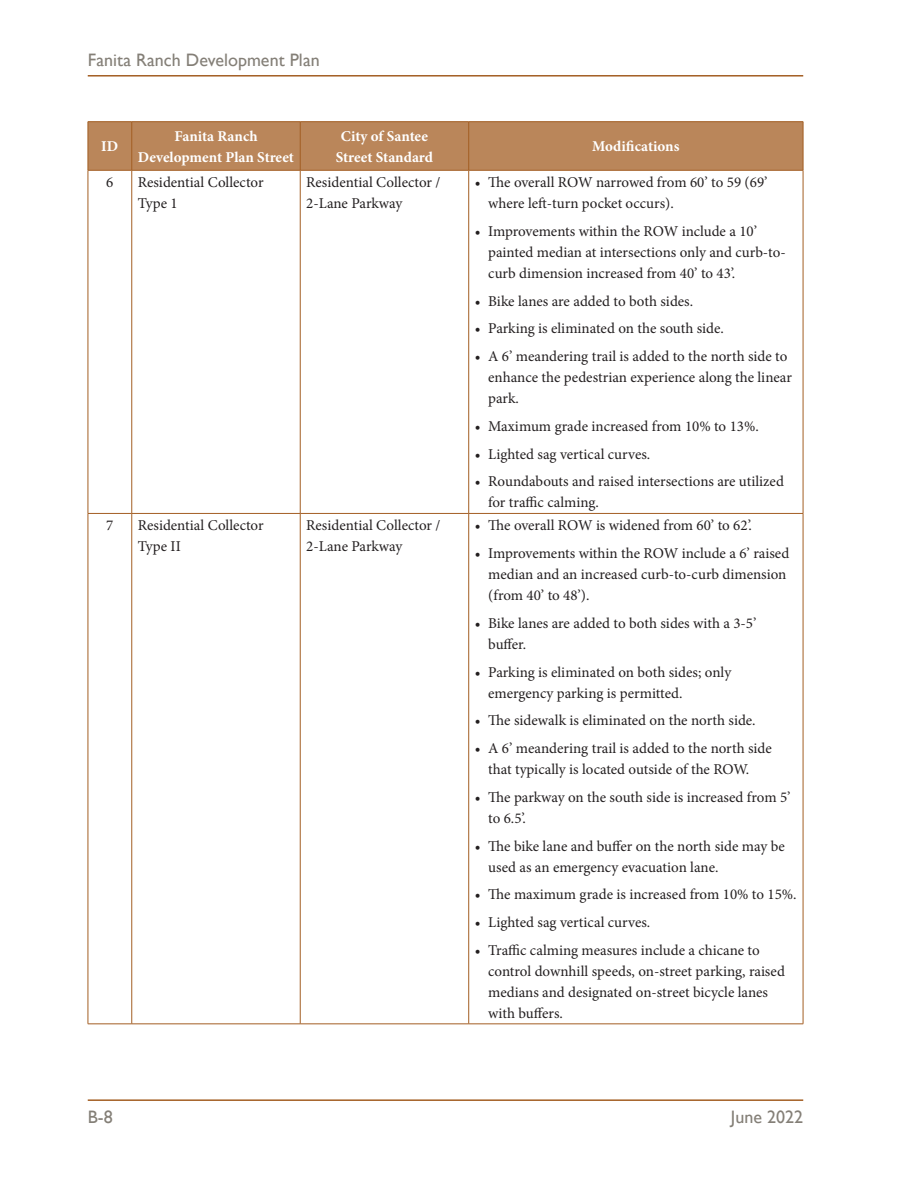
<style>
.page{position:relative;width:918px;height:1188px;background:#fff}
.page>*{position:absolute;margin:0;border:0;box-sizing:border-box;transform-origin:0 0}
.t1{font:18px "Gill Sans";color:#847f77}
.Table_Body{font:15px/21px "Minion Pro";color:#231f20}
.Header_1{font:700 15px "Minion Pro";letter-spacing:-.005em;color:#fff}
</style>
<div class="page">
<hr style="left:88px;top:1099px;width:715px;height:2px;background:#a35e23">
<hr style="left:88px;top:75px;width:715px;height:2px;background:#a35e23">
<div style="left:89px;top:122px;width:714px;height:48px;background:#ba865a"></div>
<hr style="left:88px;top:121px;width:44px;height:1px;background:#a35e23">
<hr style="left:88px;top:122px;width:1px;height:48px;background:#a35e23">
<hr style="left:132px;top:121px;width:168px;height:1px;background:#a35e23">
<hr style="left:132px;top:122px;width:1px;height:48px;background:#a35e23">
<hr style="left:300px;top:121px;width:169px;height:1px;background:#a35e23">
<hr style="left:300px;top:122px;width:1px;height:48px;background:#a35e23">
<hr style="left:469px;top:121px;width:334px;height:1px;background:#a35e23">
<hr style="left:468px;top:122px;width:1px;height:48px;background:#a35e23">
<hr style="left:803px;top:122px;width:1px;height:48px;background:#a35e23">
<hr style="left:88px;top:170px;width:44px;height:1px;background:#a35e23">
<hr style="left:88px;top:170px;width:1px;height:343px;background:#a35e23">
<hr style="left:132px;top:170px;width:168px;height:1px;background:#a35e23">
<hr style="left:132px;top:170px;width:1px;height:343px;background:#a35e23">
<hr style="left:300px;top:170px;width:169px;height:1px;background:#a35e23">
<hr style="left:300px;top:170px;width:1px;height:343px;background:#a35e23">
<hr style="left:469px;top:170px;width:334px;height:1px;background:#a35e23">
<hr style="left:468px;top:170px;width:1px;height:343px;background:#a35e23">
<hr style="left:803px;top:170px;width:1px;height:343px;background:#a35e23">
<hr style="left:88px;top:513px;width:44px;height:1px;background:#a35e23">
<hr style="left:88px;top:514px;width:1px;height:510px;background:#a35e23">
<hr style="left:132px;top:513px;width:168px;height:1px;background:#a35e23">
<hr style="left:132px;top:514px;width:1px;height:510px;background:#a35e23">
<hr style="left:300px;top:513px;width:169px;height:1px;background:#a35e23">
<hr style="left:300px;top:514px;width:1px;height:510px;background:#a35e23">
<hr style="left:469px;top:513px;width:334px;height:1px;background:#a35e23">
<hr style="left:468px;top:514px;width:1px;height:510px;background:#a35e23">
<hr style="left:803px;top:514px;width:1px;height:510px;background:#a35e23">
<hr style="left:88px;top:1024px;width:44px;height:1px;background:#a35e23">
<hr style="left:132px;top:1024px;width:168px;height:1px;background:#a35e23">
<hr style="left:300px;top:1024px;width:169px;height:1px;background:#a35e23">
<hr style="left:469px;top:1024px;width:334px;height:1px;background:#a35e23">
<p class="t1" style="left:88px;top:50px;width:234px">Fanita Ranch Development Plan</p>
<p class="Header_1" style="left:101px;top:136px;width:19px">ID</p>
<p class="Header_1" style="left:174px;top:126px;width:85px">Fanita Ranch</p>
<p class="Header_1" style="left:138px;top:147px;width:158px">Development Plan Street</p>
<p class="Header_1" style="left:341px;top:126px;width:88px">City of Santee</p>
<p class="Header_1" style="left:336px;top:147px;width:99px">Street Standard</p>
<p class="Header_1" style="left:592px;top:136px;width:89px">Modifications</p>
<p class="Table_Body" style="left:106px;top:172px;width:9px">6</p>
<p class="Table_Body" style="left:138px;top:172px;width:127px">Residential Collector<br>Type 1</p>
<p class="Table_Body" style="left:306px;top:172px;width:136px">Residential Collector /<br>2-Lane Parkway</p>
<p class="Table_Body" style="left:488px;top:172px;width:281px;text-indent:-14px">• The overall ROW narrowed from 60’ to 59 (69’ where left-turn pocket occurs).</p>
<p class="Table_Body" style="left:488px;top:221px;width:299px;text-indent:-14px">• Improvements within the ROW include a 10’ painted median at intersections only and curb-to&shy;curb dimension increased from 40’ to 43’.</p>
<p class="Table_Body" style="left:475px;top:290px;width:220px">• Bike lanes are added to both sides.</p>
<p class="Table_Body" style="left:475px;top:318px;width:251px">• Parking is eliminated on the south side.</p>
<p class="Table_Body" style="left:488px;top:346px;width:305px;text-indent:-14px">• A 6’ meandering trail is added to the north side to enhance the pedestrian experience along the linear park.</p>
<p class="Table_Body" style="left:475px;top:416px;width:286px">• Maximum grade increased from 10% to 13%.</p>
<p class="Table_Body" style="left:475px;top:443px;width:177px">• Lighted sag vertical curves.</p>
<p class="Table_Body" style="left:488px;top:471px;width:297px;text-indent:-14px">• Roundabouts and raised intersections are utilized for traffic calming.</p>
<p class="Table_Body" style="left:106px;top:515px;width:9px">7</p>
<p class="Table_Body" style="left:138px;top:515px;width:127px">Residential Collector<br>Type II</p>
<p class="Table_Body" style="left:306px;top:515px;width:136px">Residential Collector /<br>2-Lane Parkway</p>
<p class="Table_Body" style="left:475px;top:515px;width:279px">• The overall ROW is widened from 60’ to 62’.</p>
<p class="Table_Body" style="left:488px;top:543px;width:303px;text-indent:-14px">• Improvements within the ROW include a 6’ raised median and an increased curb-to-curb dimension (from 40’ to 48’).</p>
<p class="Table_Body" style="left:488px;top:613px;width:270px;text-indent:-14px">• Bike lanes are added to both sides with a 3-5’ buffer.</p>
<p class="Table_Body" style="left:488px;top:661px;width:245px;text-indent:-14px">• Parking is eliminated on both sides; only emergency parking is permitted.</p>
<p class="Table_Body" style="left:475px;top:710px;width:282px">• The sidewalk is eliminated on the north side.</p>
<p class="Table_Body" style="left:488px;top:738px;width:285px;text-indent:-14px">• A 6’ meandering trail is added to the north side that typically is located outside of the ROW.</p>
<p class="Table_Body" style="left:488px;top:787px;width:304px;text-indent:-14px">• The parkway on the south side is increased from 5’ to 6.5’.</p>
<p class="Table_Body" style="left:488px;top:835px;width:298px;text-indent:-14px">• The bike lane and buffer on the north side may be used as an emergency evacuation lane.</p>
<p class="Table_Body" style="left:475px;top:884px;width:323px">• The maximum grade is increased from 10% to 15%.</p>
<p class="Table_Body" style="left:475px;top:912px;width:177px">• Lighted sag vertical curves.</p>
<p class="Table_Body" style="left:488px;top:940px;width:298px;text-indent:-14px">• Traffic calming measures include a chicane to control downhill speeds, on-street parking, raised medians and designated on-street bicycle lanes with buffers.</p>
<p class="t1" style="left:88px;top:1106px;width:26px">B-8</p>
<p class="t1" style="left:731px;top:1106px;width:74px">June 2022</p>
</div>
